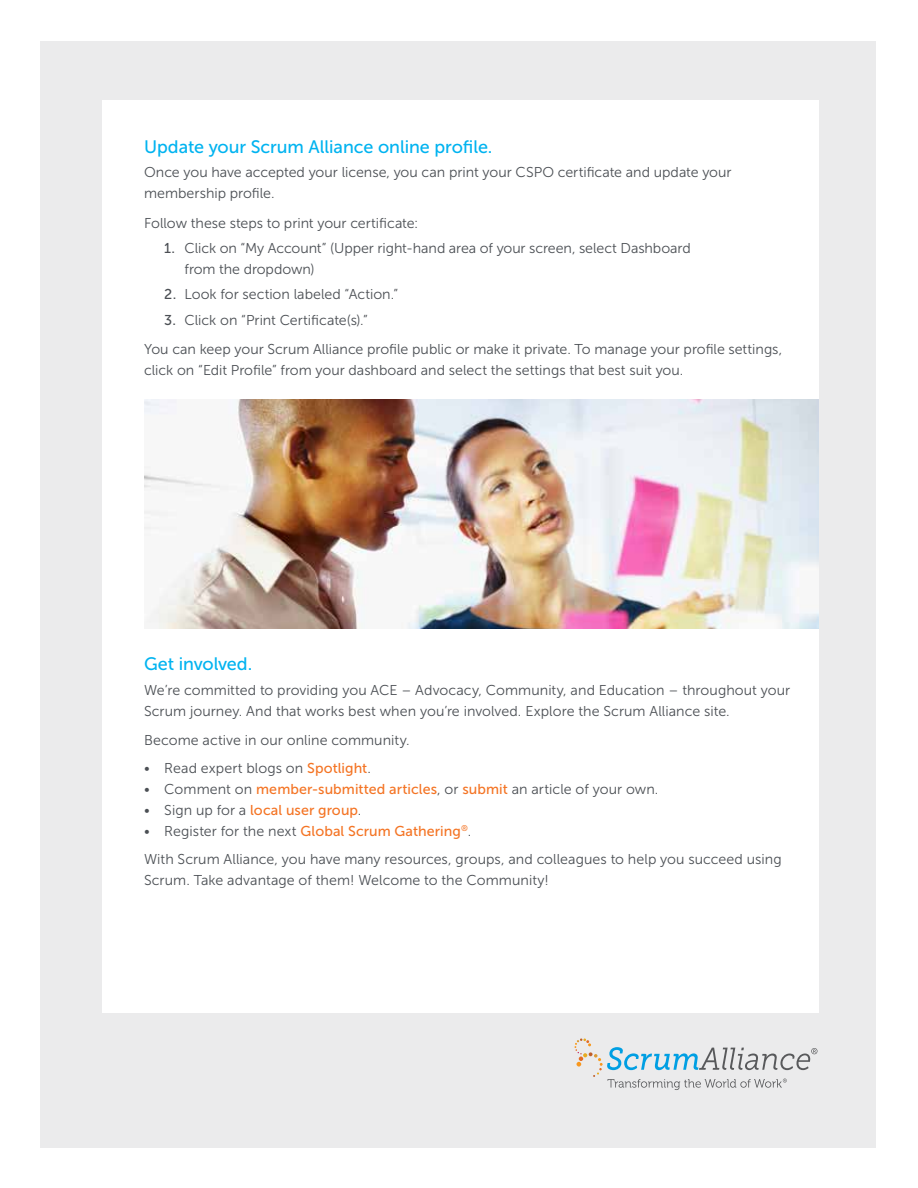
<style>
.page{position:relative;width:918px;height:1188px;background:#fff}
.page>*{position:absolute;margin:0;border:0;box-sizing:border-box;transform-origin:0 0}
.t1{font:18px "Museo Sans 500";letter-spacing:-.005em;color:#00b3f0}
.t2{font:14.25px/21px "Museo Sans 300";color:#4b4f54}
.t3{font:14.25px "Museo Sans 500";letter-spacing:.005em;color:#f47424}
.s1{font-family:"Museo Sans 500"}
.s2{font-family:"Museo Sans 500";color:#f47424}
.s3{font-family:"Museo Sans 300";color:#4b4f54}
</style>
<div class="page">
<div style="left:40px;top:41px;width:836px;height:1107px;background:#e6e7e8"></div>
<div style="left:103px;top:100px;width:716px;height:912px;background:#fff"></div>
<img style="left:144px;top:399px;width:675px;height:230px">
<svg style="left:574px;top:1038px;width:243px;height:52px"></svg>
<p class="t1" style="left:144px;top:137px;width:350px">Update your Scrum Alliance online profile.</p>
<p class="t2" style="left:144px;top:162px;width:589px">Once you have accepted your license, you can print your CSPO certificate and update your membership profile.</p>
<p class="t2" style="left:144px;top:212px;width:276px">Follow these steps to print your certificate:</p>
<p class="t2" style="left:185px;top:238px;width:508px;text-indent:-20px"><span class="s1">1.</span> Click on “My Account” (Upper right-hand area of your screen, select Dashboard from the dropdown)</p>
<p class="t2" style="left:164px;top:284px;width:235px"><span class="s1">2.</span> Look for section labeled “Action.”</p>
<p class="t2" style="left:144px;top:305px;width:640px;line-height:29.7px;text-indent:20px"><span class="s1">3.</span> Click on “Print Certificate(s).”<br>You can keep your Scrum Alliance profile public or make it private. To manage your profile settings,</p>
<p class="t2" style="left:144px;top:360px;width:541px">click on “Edit Profile” from your dashboard and select the settings that best suit you.</p>
<p class="t1" style="left:144px;top:654px;width:110px">Get involved.</p>
<p class="t2" style="left:144px;top:679px;width:648px">We’re committed to providing you ACE – Advocacy, Community, and Education – throughout your<br>Scrum journey. And that works best when you’re involved. Explore the Scrum Alliance site.</p>
<p class="t2" style="left:144px;top:730px;width:267px">Become active in our online community.</p>
<p class="t2" style="left:144px;top:758px;width:229px">• Read expert blogs on <span class="s2">Spotlight</span>.</p>
<p class="t2" style="left:144px;top:779px;width:516px">• Comment on <span class="s2">member-submitted articles</span>, or <span class="s2">submit</span> an article of your own.</p>
<p class="t3" style="left:144px;top:802px;width:219px"><span class="s3">• Sign up for a</span> local user group<span class="s3">.</span></p>
<p class="t2" style="left:144px;top:817px;width:639px;line-height:27.8px">• Register for the next <span class="s2">Global Scrum Gathering</span><sup>®</sup>.<br>With Scrum Alliance, you have many resources, groups, and colleagues to help you succeed using</p>
<p class="t2" style="left:144px;top:870px;width:406px">Scrum. Take advantage of them! Welcome to the Community!</p>
</div>
